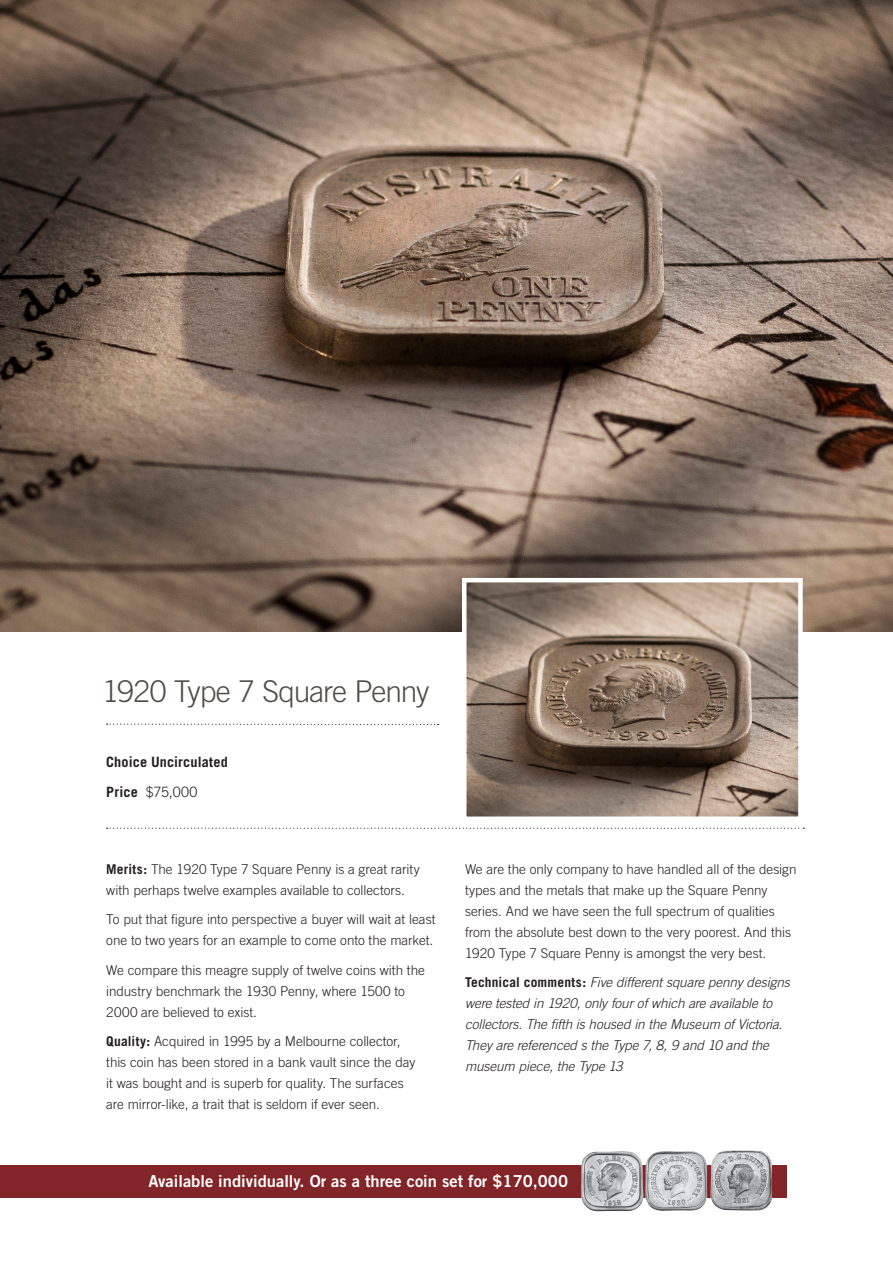
<style>
.page{position:relative;width:893px;height:1263px;background:#fff}
.page>*{position:absolute;margin:0;border:0;box-sizing:border-box;transform-origin:0 0}
.t1{font:300 30px "Trade Gothic";letter-spacing:-.04em;color:#514a48}
.t2{font:16.5px "Trade Gothic Bold Two";color:#fff}
.t3{font:700 14.25px/30px "Trade Gothic";letter-spacing:.005em;color:#231f20}
.t4{font:300 13.5px/21px "Trade Gothic";color:#231f20}
.t5{font:italic 300 13.5px/21px "Trade Gothic";letter-spacing:-.005em;color:#231f20}
.s1{font-weight:300}
.s2{font-weight:700}
.s3{font-weight:700;font-style:normal}
</style>
<div class="page">
<div style="left:0;top:1165px;width:787px;height:33px;background:#822528"></div>
<img style="left:581px;top:1151px;width:63px;height:61px">
<img style="left:645px;top:1151px;width:62px;height:60px">
<img style="left:710px;top:1150px;width:62px;height:61px">
<img style="left:0;top:0;width:893px;height:631px">
<svg style="left:107px;top:723px;width:332px;height:2px"></svg>
<svg style="left:107px;top:828px;width:697px;height:1px"></svg>
<svg style="left:460px;top:576px;width:345px;height:241px;background:#958475"></svg>
<p class="t1" style="left:102px;top:674px;width:329px">1920 Type 7 Square Penny</p>
<p class="t3" style="left:106px;top:747px;width:123px">Choice Uncirculated<br>Price <span class="s1">$75,000</span></p>
<p class="t4" style="left:106px;top:858px;width:315px"><span class="s2">Merits:</span> The 1920 Type 7 Square Penny is a great rarity with perhaps twelve examples available to collectors.</p>
<p class="t4" style="left:106px;top:909px;width:331px">To put that figure into perspective a buyer will wait at least one to two years for an example to come onto the market.</p>
<p class="t4" style="left:106px;top:959px;width:320px">We compare this meagre supply of twelve coins with the industry benchmark the 1930 Penny, where 1500 to<br>2000 are believed to exist.</p>
<p class="t4" style="left:106px;top:1031px;width:311px"><span class="s2">Quality:</span> Acquired in 1995 by a Melbourne collector, this coin has been stored in a bank vault since the day it was bought and is superb for quality. The surfaces are mirror-like, a trait that is seldom if ever seen.</p>
<p class="t4" style="left:465px;top:858px;width:333px">We are the only company to have handled all of the design types and the metals that make up the Square Penny series. And we have seen the full spectrum of qualities from the absolute best down to the very poorest. And this 1920 Type 7 Square Penny is amongst the very best.</p>
<p class="t5" style="left:465px;top:972px;width:326px"><span class="s3">Technical comments:</span> Five different square penny designs were tested in 1920, only four of which are available to collectors. The fifth is housed in the Museum of Victoria.<br>They are referenced s the Type 7, 8, 9 and 10 and the museum piece, the Type 13</p>
<p class="t2" style="left:148px;top:1171px;width:421px">Available individually. Or as a three coin set for $170,000</p>
</div>
